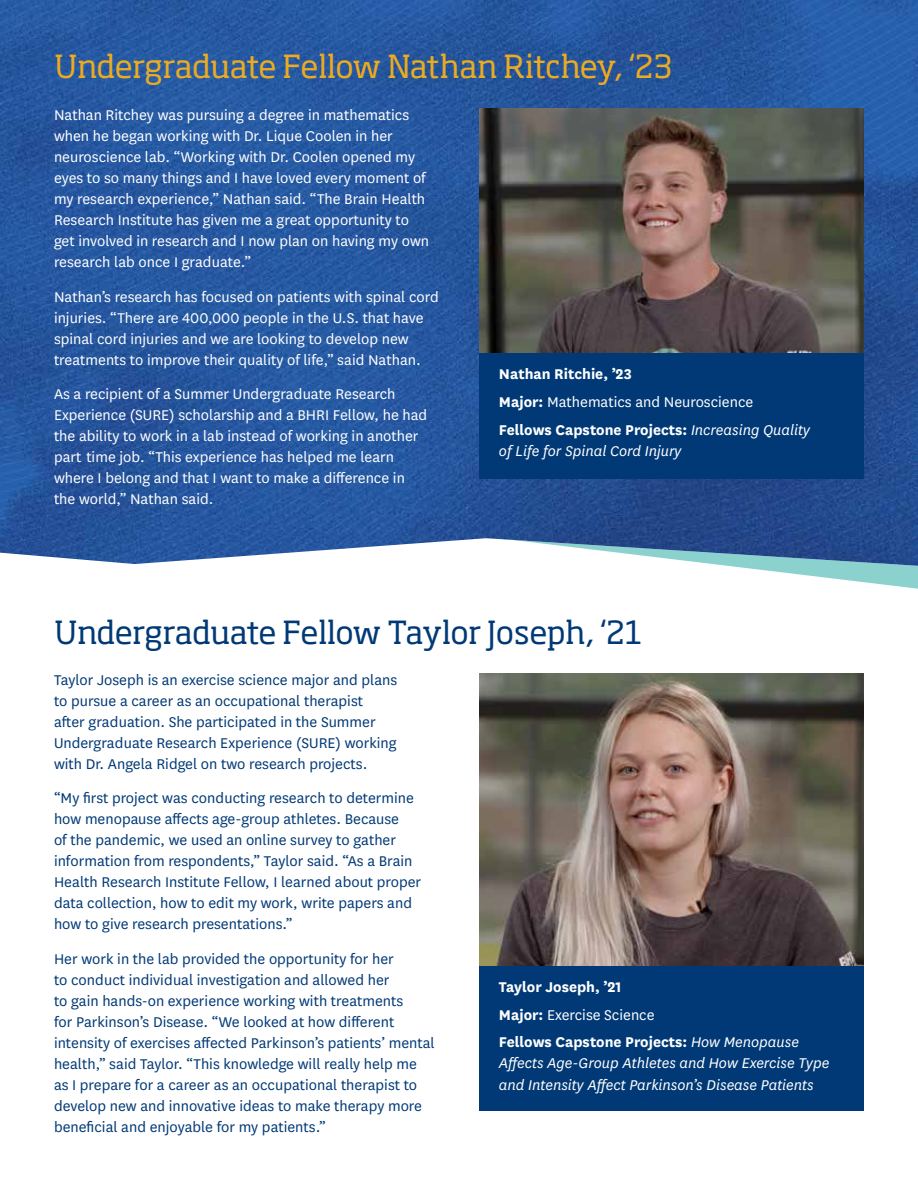
<style>
.page{position:relative;width:918px;height:1188px;background:#fff}
.page>*{position:absolute;margin:0;border:0;box-sizing:border-box;transform-origin:0 0}
.t1{font:31.5px "Soho Std";letter-spacing:-.025em;color:#ebab21}
.t2{font:31.5px "Soho Std";letter-spacing:-.02em;color:#003976}
.t3{font:16.5px/21px "National";color:#003976}
.t4{font:16.5px/21px "National";color:#fff}
.t5{font:700 16.5px/27.8px "National";color:#fff}
.t6{font:italic 16.5px/21px "National";color:#fff}
.s1{font-weight:400}
.s2{font-weight:400;font-style:italic}
</style>
<div class="page">
<svg style="left:730px;top:566px;width:188px;height:23px"></svg>
<img style="left:0;top:0;width:918px;height:566px">
<div style="left:479px;top:966px;width:385px;height:145px;background:#003976"></div>
<div style="left:479px;top:353px;width:385px;height:125px;background:#003976"></div>
<img style="left:479px;top:108px;width:385px;height:245px">
<img style="left:479px;top:674px;width:385px;height:292px">
<h1 class="t1" style="left:54px;top:47px;width:620px">Undergraduate Fellow Nathan Ritchey, ‘23</h1>
<p class="t4" style="left:54px;top:104px;width:377px">Nathan Ritchey was pursuing a degree in mathematics when he began working with Dr. Lique Coolen in her neuroscience lab. “Working with Dr. Coolen opened my eyes to so many things and I have loved every moment of my research experience,” Nathan said. “The Brain Health Research Institute has given me a great opportunity to get involved in research and I now plan on having my own research lab once I graduate.”</p>
<p class="t4" style="left:54px;top:286px;width:386px">Nathan’s research has focused on patients with spinal cord injuries. “There are 400,000 people in the U.S. that have spinal cord injuries and we are looking to develop new treatments to improve their quality of life,” said Nathan.</p>
<p class="t4" style="left:54px;top:383px;width:375px">As a recipient of a Summer Undergraduate Research Experience (SURE) scholarship and a BHRI Fellow, he had the ability to work in a lab instead of working in another part time job. “This experience has helped me learn where I belong and that I want to make a diference in the world,” Nathan said.</p>
<p class="t5" style="left:499px;top:359px;width:313px">Nathan Ritchie, ’23<br>Major: <span class="s1">Mathematics and Neuroscience<br></span>Fellows Capstone Projects: <span class="s2">Increasing Quality</span></p>
<p class="t6" style="left:499px;top:440px;width:184px">ofLife for Spinal Cord Injury</p>
<h1 class="t2" style="left:54px;top:612px;width:590px">Undergraduate Fellow Taylor Joseph, ‘21</h1>
<p class="t3" style="left:54px;top:669px;width:345px">Taylor Joseph is an exercise science major and plans to pursue a career as an occupational therapist after graduation. She participated in the Summer Undergraduate Research Experience (SURE) working with Dr. Angela Ridgel on two research projects.</p>
<p class="t3" style="left:54px;top:787px;width:369px">“My frst project was conducting research to determine how menopause afects age-group athletes. Because<br>of the pandemic, we used an online survey to gather information from respondents,” Taylor said. “As a Brain Health Research Institute Fellow, I learned about proper data collection, how to edit my work, write papers and how to give research presentations.”</p>
<p class="t3" style="left:54px;top:948px;width:382px">Her work in the lab provided the opportunity for her<br>to conduct individual investigation and allowed her<br>to gain hands-on experience working with treatments<br>for Parkinson’s Disease. “We looked at how diferent intensity of exercises afected Parkinson’s patients’ mental health,” said Taylor. “This knowledge will really help me as I prepare for a career as an occupational therapist to develop new and innovative ideas to make therapy more benefcial and enjoyable for my patients.”</p>
<p class="t5" style="left:499px;top:972px;width:302px">Taylor Joseph, ’21<br>Major: <span class="s1">Exercise Science<br></span>Fellows Capstone Projects: <span class="s2">How Menopause</span></p>
<p class="t6" style="left:499px;top:1052px;width:332px">Afects Age-Group Athletes and How Exercise Type and Intensity Afect Parkinson’s Disease Patients</p>
</div>
